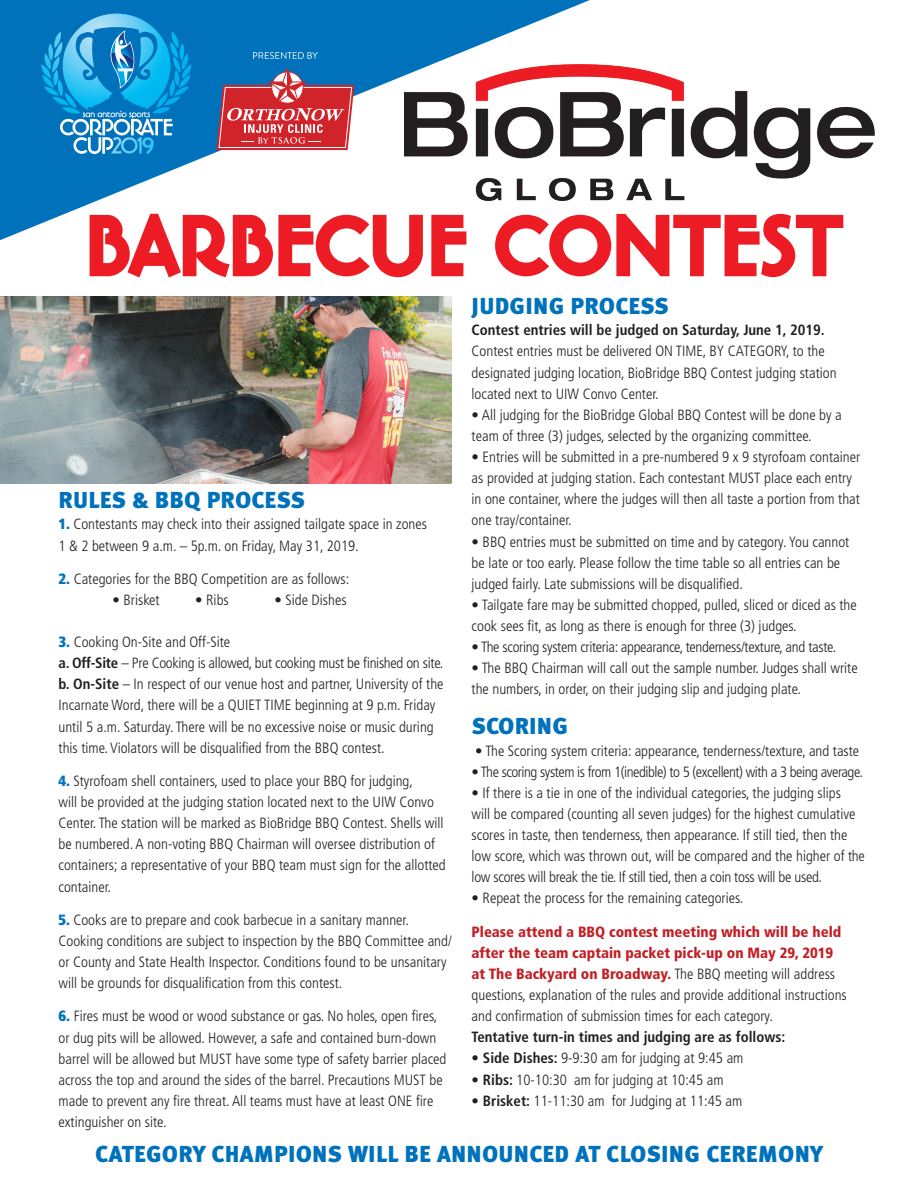
<style>
.page{position:relative;width:918px;height:1188px;background:#fff}
.page>*{position:absolute;margin:0;border:0;box-sizing:border-box;transform-origin:0 0}
.t1{font:700 100.5px "Linotype Banjoman Text";color:#ed1c24}
.t2{font:23.1px "Meta Black Caps";letter-spacing:.01em;color:#0072bc}
.t3{font:300 condensed 14.85px/21.1px "Frutiger";color:#231f20}
.t4{font:300 condensed 14.85px "Frutiger";letter-spacing:-.02em;color:#231f20}
.t5{font:300 condensed 14.85px "Frutiger";letter-spacing:-.03em;color:#231f20}
.t6{font:700 condensed 14.85px "Frutiger";color:#231f20}
.s1{font-weight:900;color:#0072bc}
.s2{font-weight:700}
.s3{font-weight:900;color:#c12025}
</style>
<div class="page">
<svg style="left:89px;top:240px;width:378px;height:38px"></svg>
<svg style="left:495px;top:213px;width:349px;height:65px"></svg>
<svg style="left:0;top:0;width:590px;height:240px;fill:#0072bc"></svg>
<img style="left:405px;top:65px;width:470px;height:135px">
<svg style="left:253px;top:52px;width:65px;height:7px"></svg>
<svg style="left:216px;top:68px;width:138px;height:82px;background:#ae576a"></svg>
<svg style="left:53px;top:14px;width:126px;height:140px;background:#2a9ad4"></svg>
<img style="left:0;top:297px;width:452px;height:187px">
<p class="t1" style="left:85px;top:194px;width:759px">BARBECUE CONTEST</p>
<p class="t2" style="left:59px;top:486px;width:248px">RULES &amp; BBQ PROCESS</p>
<p class="t3" style="left:59px;top:514px;width:370px"><span class="s1">1.</span> Contestants may check into their assigned tailgate space in zones</p>
<p class="t3" style="left:59px;top:535px;width:302px">1 &amp; 2 between 9 a.m. – 5p.m. on Friday, May 31, 2019.</p>
<p class="t3" style="left:59px;top:568px;width:292px"><span class="s1">2.</span> Categories for the BBQ Competition are as follows:</p>
<p class="t3" style="left:113px;top:589px;width:49px">• Brisket</p>
<p class="t3" style="left:195px;top:589px;width:35px">• Ribs</p>
<p class="t3" style="left:275px;top:589px;width:74px">• Side Dishes</p>
<p class="t3" style="left:59px;top:632px;width:173px"><span class="s1">3.</span> Cooking On-Site and Off-Site</p>
<p class="t4" style="left:59px;top:655px;width:386px"><span class="s2">a. Off-Site</span> – Pre Cooking is allowed, but cooking must be finished on site.</p>
<p class="t3" style="left:59px;top:674px;width:387px"><span class="s2">b. On-Site</span> – In respect of our venue host and partner, University of the Incarnate Word, there will be a QUIET TIME beginning at 9 p.m. Friday until 5 a.m. Saturday. There will be no excessive noise or music during this time. Violators will be disqualified from the BBQ contest.</p>
<p class="t3" style="left:59px;top:770px;width:389px"><span class="s1">4.</span> Styrofoam shell containers, used to place your BBQ for judging,<br>will be provided at the judging station located next to the UIW Convo Center. The station will be marked as BioBridge BBQ Contest. Shells will be numbered. A non-voting BBQ Chairman will oversee distribution of containers; a representative of your BBQ team must sign for the allotted container.</p>
<p class="t3" style="left:59px;top:909px;width:395px"><span class="s1">5.</span> Cooks are to prepare and cook barbecue in a sanitary manner.<br>Cooking conditions are subject to inspection by the BBQ Committee and/ or County and State Health Inspector. Conditions found to be unsanitary will be grounds for disqualification from this contest.</p>
<p class="t3" style="left:59px;top:1006px;width:389px"><span class="s1">6.</span> Fires must be wood or wood substance or gas. No holes, open fires, or dug pits will be allowed. However, a safe and contained burn-down barrel will be allowed but MUST have some type of safety barrier placed across the top and around the sides of the barrel. Precautions MUST be made to prevent any fire threat. All teams must have at least ONE fire extinguisher on site.</p>
<p class="t2" style="left:472px;top:292px;width:199px">JUDGING PROCESS</p>
<p class="t3" style="left:472px;top:320px;width:366px"><span class="s2">Contest entries will be judged on Saturday, June 1, 2019.<br></span>Contest entries must be delivered ON TIME, BY CATEGORY, to the designated judging location, BioBridge BBQ Contest judging station located next to UIW Convo Center.</p>
<p class="t3" style="left:472px;top:404px;width:372px">• All judging for the BioBridge Global BBQ Contest will be done by a team of three (3) judges, selected by the organizing committee.</p>
<p class="t3" style="left:472px;top:447px;width:390px">• Entries will be submitted in a pre-numbered 9 x 9 styrofoam container as provided at judging station. Each contestant MUST place each entry in one container, where the judges will then all taste a portion from that one tray/container.</p>
<p class="t3" style="left:472px;top:531px;width:379px">• BBQ entries must be submitted on time and by category. You cannot be late or too early. Please follow the time table so all entries can be judged fairly. Late submissions will be disqualified.</p>
<p class="t3" style="left:472px;top:594px;width:387px">• Tailgate fare may be submitted chopped, pulled, sliced or diced as the cook sees fit, as long as there is enough for three (3) judges.</p>
<p class="t4" style="left:472px;top:639px;width:366px">• The scoring system criteria: appearance, tenderness/texture, and taste.</p>
<p class="t3" style="left:472px;top:658px;width:388px">• The BBQ Chairman will call out the sample number. Judges shall write the numbers, in order, on their judging slip and judging plate.</p>
<p class="t2" style="left:472px;top:713px;width:98px">SCORING</p>
<p class="t3" style="left:475px;top:740px;width:386px">• The Scoring system criteria: appearance, tenderness/texture, and taste</p>
<p class="t5" style="left:472px;top:763px;width:393px">• The scoring system is from 1(inedible) to 5 (excellent) with a 3 being average.</p>
<p class="t3" style="left:472px;top:782px;width:395px">• If there is a tie in one of the individual categories, the judging slips<br>will be compared (counting all seven judges) for the highest cumulative scores in taste, then tenderness, then appearance. If still tied, then the low score, which was thrown out, will be compared and the higher of the low scores will break the tie. If still tied, then a coin toss will be used.</p>
<p class="t3" style="left:472px;top:888px;width:273px">• Repeat the process for the remaining categories.</p>
<p class="t3" style="left:472px;top:921px;width:377px"><span class="s3">Please attend a BBQ contest meeting which will be held after the team captain packet pick-up on May 29, 2019 at The Backyard on Broadway.</span> The BBQ meeting will address questions, explanation of the rules and provide additional instructions and confirmation of submission times for each category.</p>
<p class="t6" style="left:472px;top:1028px;width:315px">Tentative turn-in times and judging are as follows:</p>
<p class="t3" style="left:472px;top:1048px;width:273px"><span class="s2">• Side Dishes:</span> 9-9:30 am for judging at 9:45 am</p>
<p class="t3" style="left:472px;top:1069px;width:253px"><span class="s2">• Ribs:</span> 10-10:30 am for judging at 10:45 am</p>
<p class="t3" style="left:472px;top:1090px;width:272px"><span class="s2">• Brisket:</span> 11-11:30 am for Judging at 11:45 am</p>
<p class="t2" style="left:95px;top:1141px;width:729px">CATEGORY CHAMPIONS WILL BE ANNOUNCED AT CLOSING CEREMONY</p>
</div>
